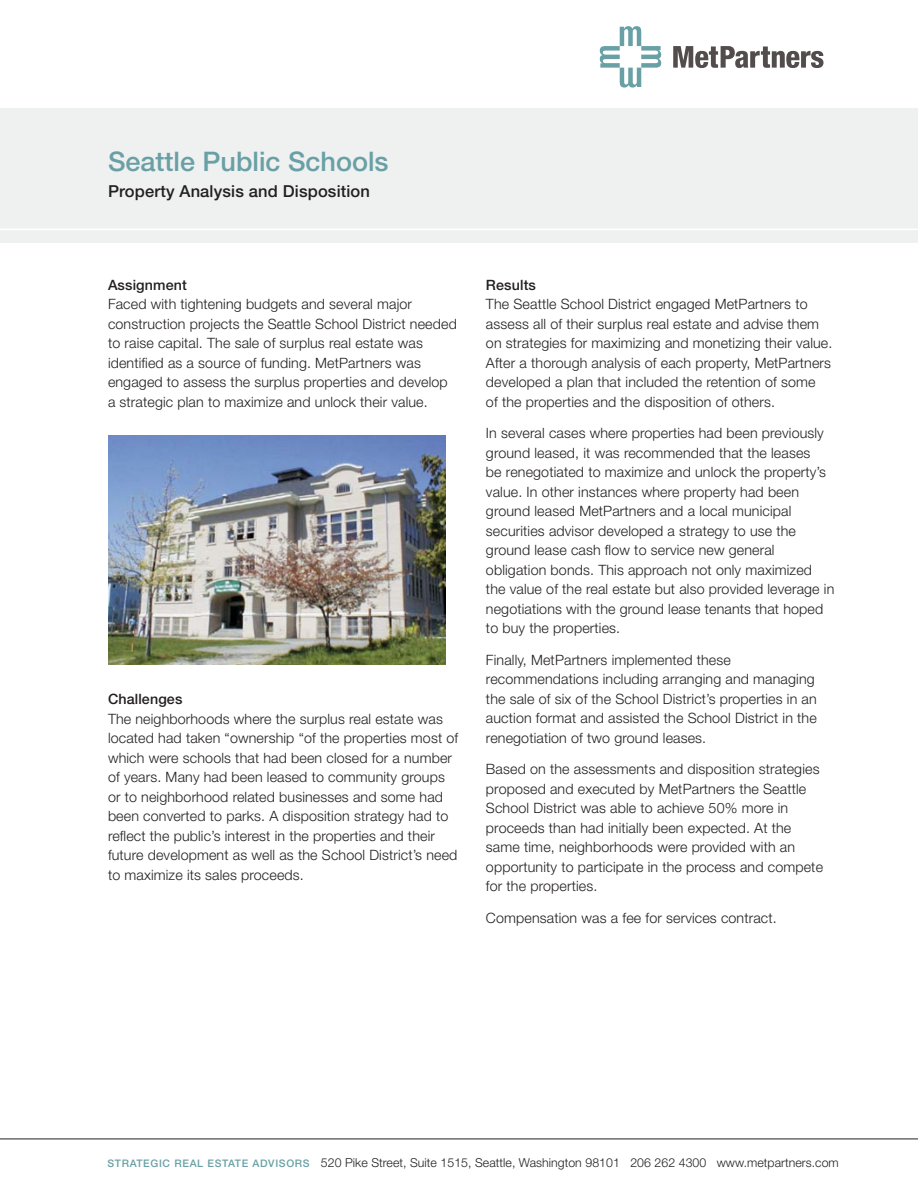
<style>
.page{position:relative;width:918px;height:1188px;background:#fff}
.page>*{position:absolute;margin:0;border:0;box-sizing:border-box;transform-origin:0 0}
.t1{font:500 27px "Helvetica Neue";color:#68a0a5}
.t2{font:500 16.5px "Helvetica Neue";letter-spacing:.01em;color:#231f20}
.t3{font:300 14.25px/19.5px "Helvetica Neue";letter-spacing:.01em;color:#231f20}
.t4{font:500 14.25px "Helvetica Neue";letter-spacing:.01em;color:#231f20}
.t5{font:300 12.3px "Helvetica Neue";letter-spacing:.005em;color:#231f20}
.s1{font-weight:500;font-size:10.35px;color:#68a0a5}
</style>
<div class="page">
<div style="left:0;top:108px;width:918px;height:135px;background:#eff0f0"></div>
<hr style="left:0;top:229px;width:918px;height:1px;background:#fff">
<svg style="left:600px;top:26px;width:61px;height:62px"></svg>
<svg style="left:673px;top:46px;width:150px;height:22px"></svg>
<hr style="left:0;top:1139px;width:918px;height:1px;background:#231f20">
<img style="left:108px;top:435px;width:338px;height:230px">
<h1 class="t1" style="left:108px;top:152px;width:282px">Seattle Public Schools</h1>
<p class="t2" style="left:108px;top:185px;width:264px">Property Analysis and Disposition</p>
<p class="t4" style="left:108px;top:280px;width:80px">Assignment</p>
<p class="t3" style="left:108px;top:296px;width:350px">Faced with tightening budgets and several major construction projects the Seattle School District needed to raise capital. The sale of surplus real estate was identified as a source of funding. MetPartners was engaged to assess the surplus properties and develop a strategic plan to maximize and unlock their value.</p>
<p class="t4" style="left:108px;top:694px;width:76px">Challenges</p>
<p class="t3" style="left:108px;top:710px;width:352px">The neighborhoods where the surplus real estate was located had taken “ownership “of the properties most of which were schools that had been closed for a number of years. Many had been leased to community groups or to neighborhood related businesses and some had been converted to parks. A disposition strategy had to reflect the public’s interest in the properties and their future development as well as the School District’s need to maximize its sales proceeds.</p>
<p class="t4" style="left:486px;top:280px;width:51px">Results</p>
<p class="t3" style="left:486px;top:296px;width:348px">The Seattle School District engaged MetPartners to assess all of their surplus real estate and advise them on strategies for maximizing and monetizing their value.<br>After a thorough analysis of each property, MetPartners developed a plan that included the retention of some<br>of the properties and the disposition of others.</p>
<p class="t3" style="left:486px;top:425px;width:350px">In several cases where properties had been previously ground leased, it was recommended that the leases<br>be renegotiated to maximize and unlock the property’s value. In other instances where property had been ground leased MetPartners and a local municipal securities advisor developed a strategy to use the ground lease cash flow to service new general obligation bonds. This approach not only maximized the value of the real estate but also provided leverage in negotiations with the ground lease tenants that hoped to buy the properties.</p>
<p class="t3" style="left:486px;top:652px;width:332px">Finally, MetPartners implemented these recommendations including arranging and managing the sale of six of the School District’s properties in an auction format and assisted the School District in the renegotiation of two ground leases.</p>
<p class="t3" style="left:486px;top:761px;width:339px">Based on the assessments and disposition strategies proposed and executed by MetPartners the Seattle School District was able to achieve 50% more in proceeds than had initially been expected. At the same time, neighborhoods were provided with an opportunity to participate in the process and compete for the properties.</p>
<p class="t3" style="left:486px;top:910px;width:292px">Compensation was a fee for services contract.</p>
<p class="t5" style="left:107px;top:1158px;width:733px"><span class="s1">STRATEGIC REAL ESTATE ADVISORS</span> 520 Pike Street, Suite 1515, Seattle, Washington 98101 206 262 4300 www.metpartners.com</p>
</div>
